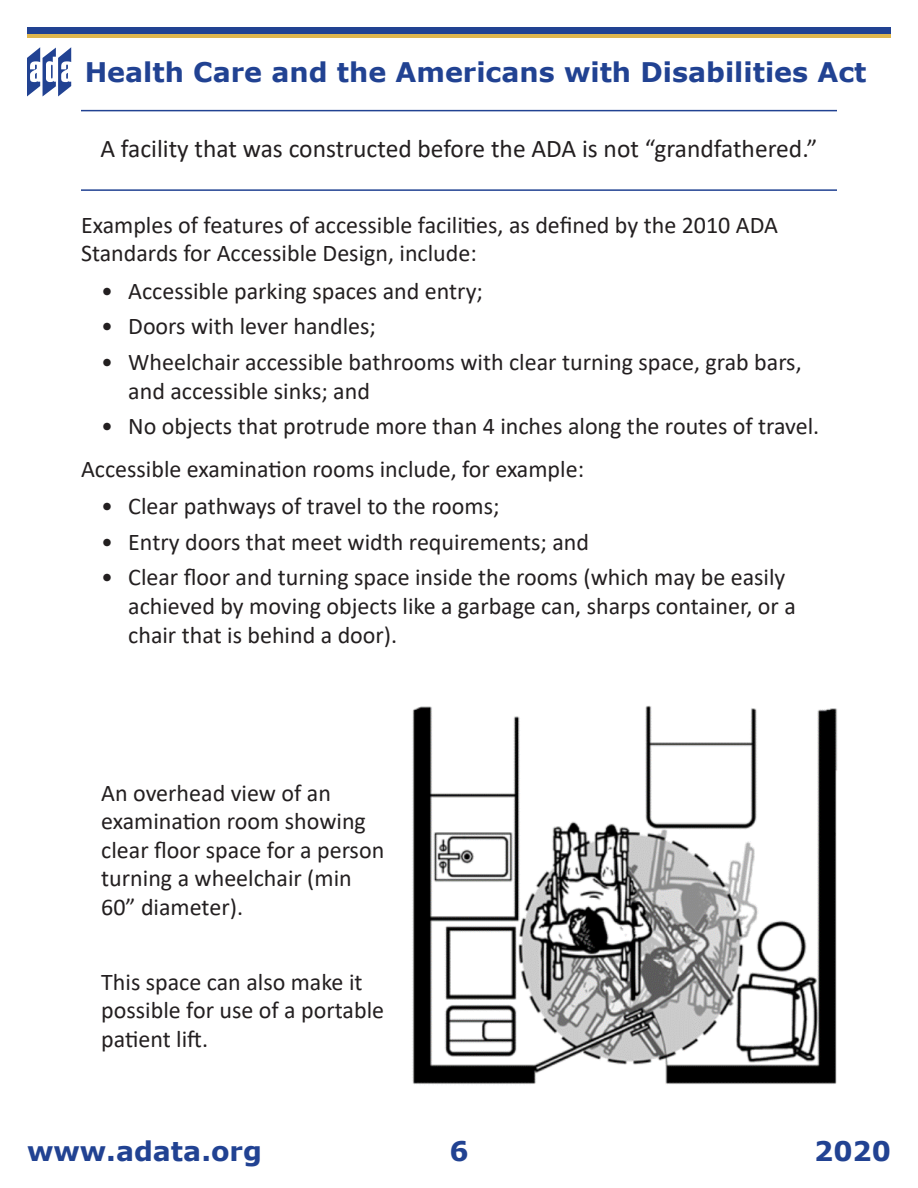
<style>
.page{position:relative;width:918px;height:1188px;background:#fff}
.page>*{position:absolute;margin:0;border:0;box-sizing:border-box;transform-origin:0 0}
.t1{font:700 27px "Verdana";color:#214292}
.Body_Text{font:25.5px "Calibri";color:#231f20}
.Body{font:24px/28.5px "Calibri";color:#231f20}
.Body_Text-2{font:24px/28.5px "Calibri";color:#231f20}
</style>
<div class="page">
<div style="left:27px;top:27px;width:864px;height:7px;background:#214292"></div>
<hr style="left:27px;top:34px;width:864px;height:3px;background:#dfb64d">
<svg style="left:27px;top:47px;width:44px;height:49px"></svg>
<hr style="left:81px;top:189px;width:756px;height:2px;background:#214292">
<hr style="left:81px;top:110px;width:756px;height:1px;background:#214292">
<img style="left:412px;top:705px;width:426px;height:380px">
<p class="t1" style="left:85px;top:53px;width:783px">Health Care and the Americans with Disabilities Act</p>
<p class="Body_Text" style="left:100px;top:131px;width:719px">A facility that was constructed before the ADA is not “grandfathered.”</p>
<p class="Body_Text-2" style="left:81px;top:210px;width:699px">Examples of features of accessible facilities, as defined by the 2010 ADA<br>Standards for Accessible Design, include:</p>
<p class="Body" style="left:101px;top:276px;width:383px">• Accessible parking spaces and entry;</p>
<p class="Body" style="left:101px;top:312px;width:276px">• Doors with lever handles;</p>
<p class="Body" style="left:128px;top:347px;width:675px;text-indent:-27px">• Wheelchair accessible bathrooms with clear turning space, grab bars, and accessible sinks; and</p>
<p class="Body" style="left:101px;top:411px;width:720px">• No objects that protrude more than 4 inches along the routes of travel.</p>
<p class="Body" style="left:81px;top:454px;width:505px">Accessible examination rooms include, for example:</p>
<p class="Body" style="left:101px;top:492px;width:400px">• Clear pathways of travel to the rooms;</p>
<p class="Body" style="left:101px;top:527px;width:489px">• Entry doors that meet width requirements; and</p>
<p class="Body" style="left:128px;top:562px;width:669px;text-indent:-27px">• Clear floor and turning space inside the rooms (which may be easily achieved by moving objects like a garbage can, sharps container, or a chair that is behind a door).</p>
<p class="Body" style="left:101px;top:778px;width:285px">An overhead view of an examination room showing clear floor space for a person turning a wheelchair (min<br>60” diameter).</p>
<p class="Body" style="left:101px;top:967px;width:284px">This space can also make it possible for use of a portable patient lift.</p>
<p class="t1" style="left:27px;top:1132px;width:236px">www.adata.org</p>
<p class="t1" style="left:449px;top:1132px;width:21px">6</p>
<p class="t1" style="left:814px;top:1132px;width:78px">2020</p>
</div>
